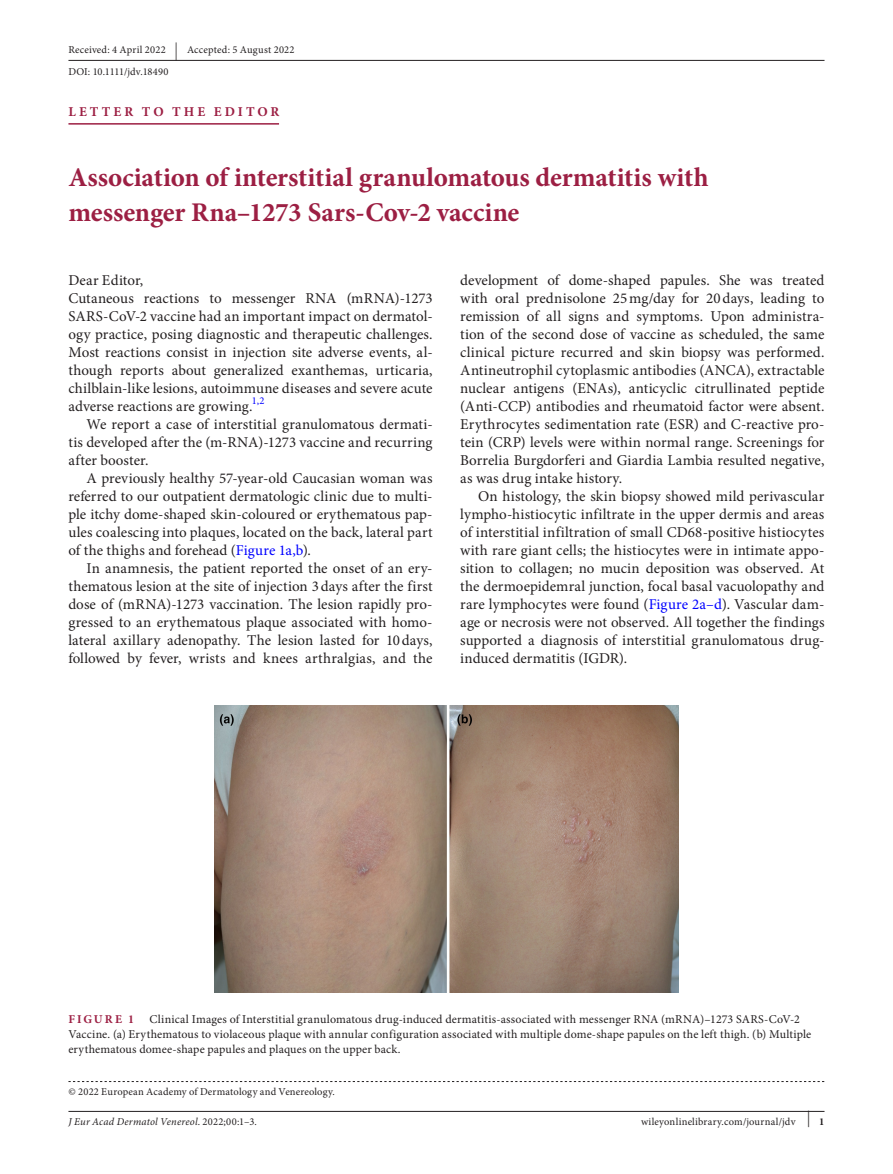
<style>
.page{position:relative;width:893px;height:1174px;background:#fff}
.page>*{position:absolute;margin:0;border:0;box-sizing:border-box;transform-origin:0 0}
.t1{font:700 27px/34.5px "Minion Pro";letter-spacing:-.005em;color:#9c1f43}
.t2{font:15px/18px "Minion Pro";letter-spacing:.005em;color:#231f20;text-align:justify}
.t3{font:700 13.5px "Minion Pro";letter-spacing:.225em;color:#9c1f43}
.t4{font:12px/15px "Minion Pro";letter-spacing:.01em;color:#231f20}
.t5{font:700 12px "Minion Pro";letter-spacing:.17em;color:#9c1f43}
.t6{font:10.5px/21.9px "Minion Pro";letter-spacing:.015em;color:#231f20}
.t7{font:italic 10.5px "Minion Pro";letter-spacing:.02em;color:#231f20}
.t8{font:10.5px "Minion Pro";color:#00f}
.s1{font-size:18px}
.s2{color:#00f}
.s3{font-style:normal}
.s4{font-weight:700}
</style>
<div class="page">
<hr style="left:68px;top:1111px;width:756px;height:1px;background:#231f20">
<hr style="left:68px;top:123px;width:211px;height:2px;background:#9c1f43">
<hr style="left:68px;top:60px;width:756px;height:1px;background:#231f20">
<svg style="left:68px;top:1081px;width:756px;height:1px"></svg>
<img style="left:215px;top:705px;width:463px;height:287px">
<p class="t6" style="left:68px;top:39px;width:228px">Received: 4 April 2022 <span class="s1">|</span> Accepted: 5 August 2022<br>DOI: 10.1111/jdv.18490</p>
<p class="t3" style="left:69px;top:102px;width:212px">LETTER TO THE EDITOR</p>
<h1 class="t1" style="left:68px;top:160px;width:642px">Association of interstitial granulomatous dermatitis with messenger Rna–1273 Sars-Cov-2 vaccine</h1>
<p class="t2" style="left:68px;top:271px;width:366px;text-align:left">Dear Editor,<br>Cutaneous reactions to messenger RNA (mRNA)-1273<br>SARS-CoV-2 vaccine had an important impact on dermatol&shy;ogy practice, posing diagnostic and therapeutic challenges.<br>Most reactions consist in injection site adverse events, al&shy;though reports about generalized exanthemas, urticaria, chilblain-like lesions, autoimmune diseases and severe acute adverse reactions are growing.</p>
<p class="t8" style="left:252px;top:394px;width:14px">1,2</p>
<p class="t2" style="left:68px;top:415px;width:366px;text-indent:18px">We report a case of interstitial granulomatous dermati&shy;tis developed after the (m-RNA)-1273 vaccine and recurring after booster.</p>
<p class="t2" style="left:68px;top:469px;width:366px;text-indent:18px">A previously healthy 57-year-old Caucasian woman was referred to our outpatient dermatologic clinic due to multi&shy;ple itchy dome-shaped skin-coloured or erythematous pap&shy;ules coalescing into plaques, located on the back, lateral part of the thighs and forehead (<span class="s2">Figure 1a,b</span>).</p>
<p class="t2" style="left:68px;top:559px;width:366px;text-indent:18px">In anamnesis, the patient reported the onset of an ery&shy;thematous lesion at the site of injection 3days after the first dose of (mRNA)-1273 vaccination. The lesion rapidly pro&shy;gressed to an erythematous plaque associated with homo&shy;lateral axillary adenopathy. The lesion lasted for 10days, followed by fever, wrists and knees arthralgias, and the</p>
<p class="t2" style="left:460px;top:271px;width:366px">development of dome-shaped papules. She was treated with oral prednisolone 25mg/day for 20days, leading to remission of all signs and symptoms. Upon administra&shy;tion of the second dose of vaccine as scheduled, the same clinical picture recurred and skin biopsy was performed.<br>Antineutrophil cytoplasmic antibodies (ANCA), extractable nuclear antigens (ENAs), anticyclic citrullinated peptide (Anti-CCP) antibodies and rheumatoid factor were absent.<br>Erythrocytes sedimentation rate (ESR) and C-reactive pro&shy;tein (CRP) levels were within normal range. Screenings for Borrelia Burgdorferi and Giardia Lambia resulted negative, as was drug intake history.</p>
<p class="t2" style="left:460px;top:487px;width:366px;text-indent:18px">On histology, the skin biopsy showed mild perivascular lympho-histiocytic infiltrate in the upper dermis and areas of interstitial infiltration of small CD68-positive histiocytes with rare giant cells; the histiocytes were in intimate appo&shy;sition to collagen; no mucin deposition was observed. At the dermoepidemral junction, focal basal vacuolopathy and rare lymphocytes were found (<span class="s2">Figure 2a–d</span>). Vascular dam&shy;age or necrosis were not observed. All together the findings supported a diagnosis of interstitial granulomatous drug&shy;induced dermatitis (IGDR).</p>
<p class="t4" style="left:68px;top:1012px;width:744px;text-indent:81px">Clinical Images of Interstitial granulomatous drug-induced dermatitis-associated with messenger RNA (mRNA)–1273 SARS-CoV-2<br>Vaccine. (a) Erythematous to violaceous plaque with annular configuration associated with multiple dome-shape papules on the left thigh. (b) Multiple erythematous domee-shape papules and plaques on the upper back.</p>
<p class="t5" style="left:69px;top:1011px;width:67px">FIGURE 1</p>
<p class="t6" style="left:68px;top:1081px;width:268px">© 2022 European Academy of Dermatology and Venereology.</p>
<p class="t7" style="left:68px;top:1114px;width:190px">J Eur Acad Dermatol Venereol<span class="s3">. 2022;00:1–3.</span></p>
<p class="t6" style="left:641px;top:1111px;width:185px">wileyonlinelibrary.com/journal/jdv <sup>|</sup> <span class="s4">1</span></p>
</div>
